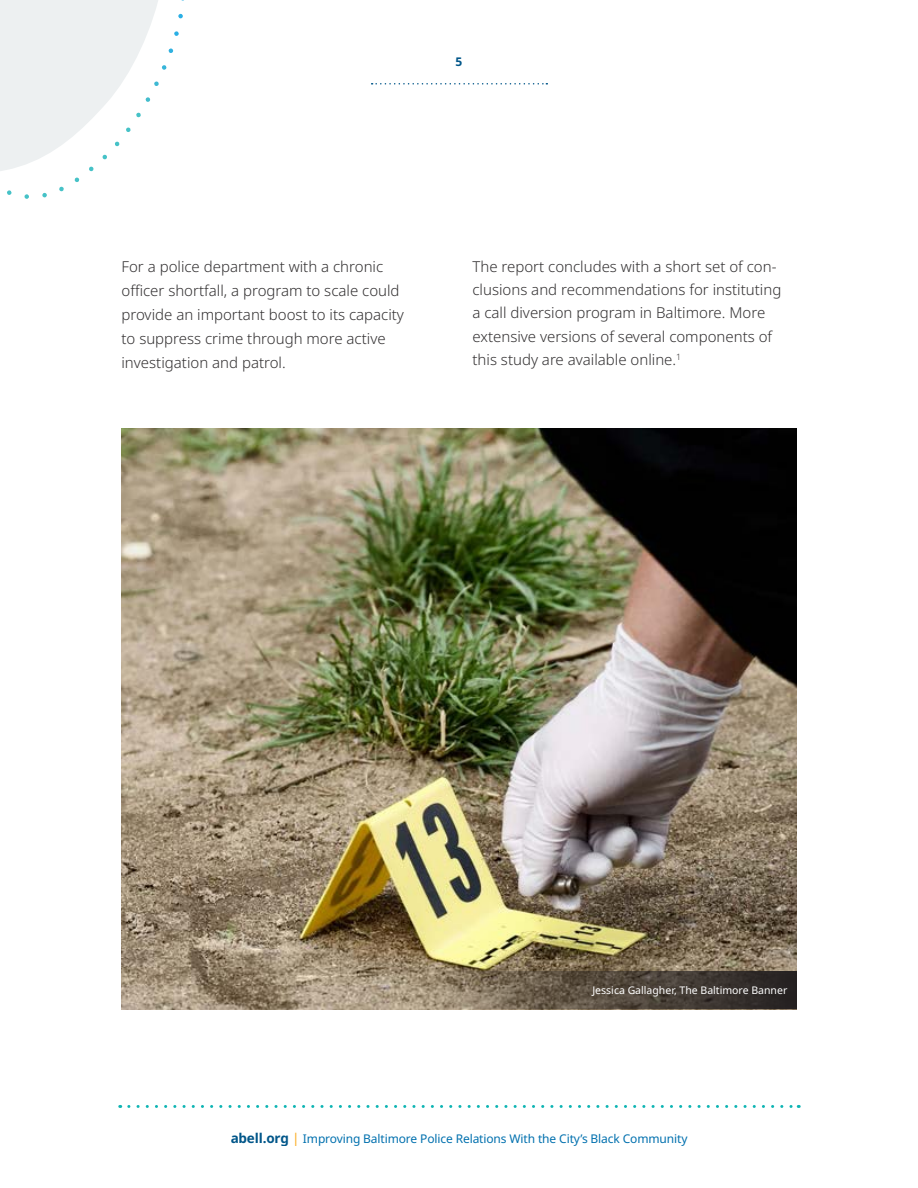
<style>
.page{position:relative;width:918px;height:1188px;background:#fff}
.page>*{position:absolute;margin:0;border:0;box-sizing:border-box;transform-origin:0 0}
.t1{font:300 15px/24px "Noto Sans";color:#333132}
.t2{font:12px "Noto Sans";letter-spacing:-.01em;color:#0070ae}
.t3{font:700 12px "Noto Sans";color:#005689}
.t4{font:10.5px "Noto Sans";color:#fff}
.s1{font-weight:700;font-size:13.5px;color:#005689}
.s2{font-size:13.5px;color:#fbaa1e}
</style>
<div class="page">
<svg style="left:372px;top:83px;width:175px;height:2px"></svg>
<svg style="left:129px;top:1105px;width:670px;height:3px"></svg>
<svg style="left:0;top:0;width:184px;height:199px"></svg>
<img style="left:122px;top:429px;width:674px;height:542px">
<svg style="left:122px;top:971px;width:675px;height:38px;background:#7c6e5d"></svg>
<p class="t3" style="left:456px;top:55px;width:8px">5</p>
<p class="t1" style="left:122px;top:255px;width:284px">For a police department with a chronic officer shortfall, a program to scale could provide an important boost to its capacity to suppress crime through more active investigation and patrol.</p>
<p class="t1" style="left:472px;top:255px;width:310px;line-height:23.1px">The report concludes with a short set of con&shy;clusions and recommendations for instituting a call diversion program in Baltimore. More extensive versions of several components of this study are available online.<sup>1</sup></p>
<p class="t4" style="left:592px;top:984px;width:196px">Jessica Gallagher, The Baltimore Banner</p>
<p class="t2" style="left:230px;top:1131px;width:459px"><span class="s1">abell.org</span> <span class="s2">|</span> Improving Baltimore Police Relations With the City’s Black Community</p>
</div>
